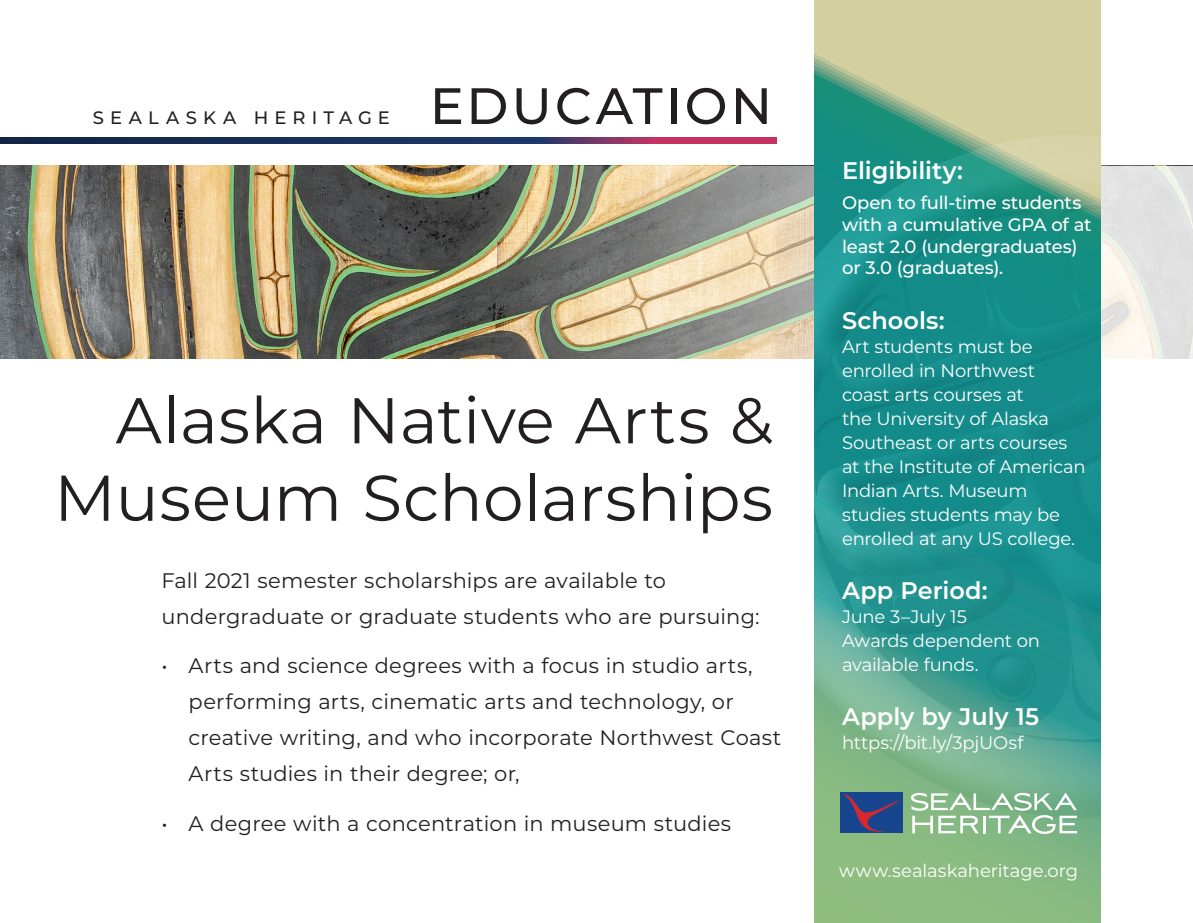
<style>
.page{position:relative;width:1193px;height:923px;background:#fff}
.page>*{position:absolute;margin:0;border:0;box-sizing:border-box;transform-origin:0 0}
.t1{font:64.5px/77.4px "Montserrat";letter-spacing:.005em;color:#231f20;text-align:right}
.t2{font:500 51px "Montserrat";letter-spacing:.06em;color:#231f20}
.t3{font:600 24px "Montserrat";color:#fff}
.Text{font:21px/36px "Montserrat";letter-spacing:.01em;color:#231f20}
.t4{font:18px/24px "Montserrat";letter-spacing:-.01em;color:#fff}
.t5{font:500 18px/21.6px "Montserrat";letter-spacing:-.015em;color:#fff}
.t6{font:500 18px "Montserrat";letter-spacing:.345em;color:#231f20}
</style>
<div class="page">
<img style="left:0;top:166px;width:1192px;height:192px">
<svg style="left:814px;top:0;width:286px;height:922px;background:#a9c290"></svg>
<div style="left:814px;top:131px;width:286px;height:697px;background:#231f20;opacity:.75"></div>
<div style="left:984px;top:647px;width:58px;height:58px;background:#1f918e"></div>
<svg style="left:984px;top:687px;width:36px;height:18px"></svg>
<div style="left:991px;top:651px;width:45px;height:47px;background:#1e8f8c"></div>
<svg style="left:1073px;top:360px;width:27px;height:192px"></svg>
<div style="left:1077px;top:363px;width:23px;height:185px;background:#148b8a"></div>
<svg style="left:0;top:138px;width:776px;height:6px;background:#40305c"></svg>
<div style="left:840px;top:792px;width:63px;height:41px;background:#17468e"></div>
<svg style="left:843px;top:794px;width:56px;height:38px"></svg>
<svg style="left:911px;top:792px;width:166px;height:42px"></svg>
<p class="t6" style="left:93px;top:105px;width:299px">SEALASKA HERITAGE</p>
<p class="t2" style="left:430px;top:70px;width:344px">EDUCATION</p>
<p class="t1" style="left:54px;top:379px;width:720px">Alaska Native Arts &amp;<br>Museum Scholarships</p>
<p class="Text" style="left:162px;top:561px;width:599px">Fall 2021 semester scholarships are available to undergraduate or graduate students who are pursuing:</p>
<p class="Text" style="left:189px;top:646px;width:594px;text-indent:-27px">• Arts and science degrees with a focus in studio arts, performing arts, cinematic arts and technology, or creative writing, and who incorporate Northwest Coast Arts studies in their degree; or,</p>
<p class="Text" style="left:162px;top:804px;width:571px">• A degree with a concentration in museum studies</p>
<p class="t3" style="left:842px;top:153px;width:122px">Eligibility:</p>
<p class="t5" style="left:842px;top:191px;width:251px">Open to full-time students with a cumulative GPA of at least 2.0 (undergraduates) or 3.0 (graduates).</p>
<p class="t3" style="left:842px;top:303px;width:104px">Schools:</p>
<p class="t4" style="left:842px;top:333px;width:245px">Art students must be enrolled in Northwest coast arts courses at<br>the University of Alaska<br>Southeast or arts courses at the Institute of American<br>Indian Arts. Museum studies students may be enrolled at any US college.</p>
<p class="t3" style="left:842px;top:573px;width:147px">App Period:</p>
<p class="t4" style="left:842px;top:604px;width:199px">June 3–July 15<br>Awards dependent on available funds.</p>
<p class="t3" style="left:842px;top:700px;width:199px">Apply by July 15</p>
<p class="t4" style="left:842px;top:730px;width:183px">https://bit.ly/3pjUOsf</p>
<p class="t4" style="left:839px;top:857px;width:240px">www.sealaskaheritage.org</p>
</div>
